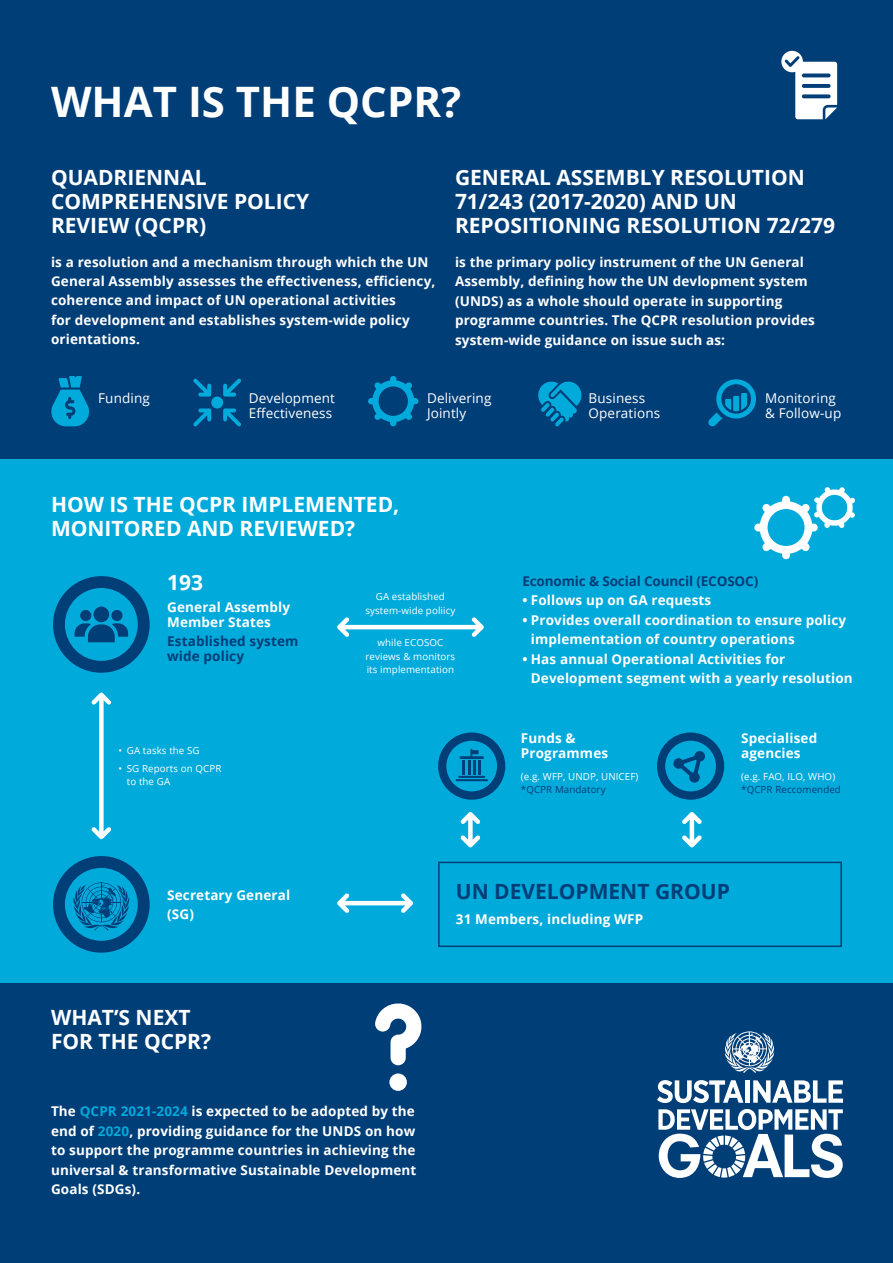
<style>
.page{position:relative;width:893px;height:1263px;background:#003e78}
.page>*{position:absolute;margin:0;border:0;box-sizing:border-box;transform-origin:0 0}
.t1{font:700 42px "Open Sans";color:#fff}
.t2{font:700 21px/24px "Open Sans";color:#fff}
.t3{font:700 21px "Open Sans";color:#003e78}
.t4{font:700 13.5px/19.5px "Open Sans";letter-spacing:.01em;color:#fff}
.t5{font:13.5px/15px "Open Sans";letter-spacing:.01em;color:#fff}
.t6{font:700 13.5px/15px "Open Sans";color:#003e78}
.t7{font:9.75px/13.5px "Open Sans";letter-spacing:.01em;color:#fff;text-align:center}
.t8{font:9.75px "Open Sans";letter-spacing:.01em;color:#003e78}
.s1{color:#00aadb}
</style>
<div class="page">
<svg style="left:538px;top:381px;width:44px;height:45px"></svg>
<div style="left:211px;top:397px;width:12px;height:11px;background:#00aadb;border-radius:50%"></div>
<svg style="left:223px;top:378px;width:18px;height:19px"></svg>
<svg style="left:193px;top:378px;width:18px;height:19px"></svg>
<svg style="left:223px;top:408px;width:18px;height:18px"></svg>
<svg style="left:193px;top:408px;width:18px;height:18px"></svg>
<svg style="left:368px;top:376px;width:50px;height:50px"></svg>
<svg style="left:708px;top:379px;width:48px;height:48px"></svg>
<div style="left:0;top:459px;width:893px;height:523px;background:#00aadb"></div>
<svg style="left:657px;top:1080px;width:86px;height:23px"></svg>
<div style="left:745px;top:1080px;width:5px;height:23px;background:#fff"></div>
<svg style="left:753px;top:1080px;width:90px;height:23px"></svg>
<svg style="left:725px;top:1031px;width:49px;height:42px"></svg>
<svg style="left:658px;top:1109px;width:185px;height:69px"></svg>
<svg style="left:781px;top:51px;width:56px;height:68px"></svg>
<svg style="left:51px;top:376px;width:39px;height:50px"></svg>
<div style="left:53px;top:576px;width:97px;height:97px;background:#003e78;border-radius:50%"></div>
<div style="left:65px;top:588px;width:73px;height:73px;background:#00aadb;border-radius:50%"></div>
<svg style="left:75px;top:623px;width:53px;height:19px"></svg>
<div style="left:94px;top:607px;width:15px;height:15px;background:#003e78;border-radius:50%"></div>
<div style="left:80px;top:610px;width:11px;height:11px;background:#003e78;border-radius:50%"></div>
<div style="left:111px;top:610px;width:12px;height:11px;background:#003e78;border-radius:50%"></div>
<div style="left:53px;top:856px;width:97px;height:97px;background:#003e78;border-radius:50%"></div>
<div style="left:65px;top:868px;width:73px;height:73px;background:#00aadb;border-radius:50%"></div>
<div style="left:438px;top:732px;width:67px;height:68px;background:#003e78;border-radius:50%"></div>
<div style="left:446px;top:741px;width:51px;height:50px;background:#00aadb;border-radius:50%"></div>
<div style="left:657px;top:732px;width:67px;height:68px;background:#003e78;border-radius:50%"></div>
<div style="left:665px;top:741px;width:51px;height:50px;background:#00aadb;border-radius:50%"></div>
<svg style="left:337px;top:893px;width:76px;height:20px"></svg>
<svg style="left:460px;top:812px;width:20px;height:35px"></svg>
<svg style="left:682px;top:812px;width:20px;height:35px"></svg>
<svg style="left:73px;top:882px;width:56px;height:48px"></svg>
<div style="left:389px;top:1073px;width:18px;height:18px;background:#fff;border-radius:50%"></div>
<svg style="left:375px;top:1003px;width:46px;height:62px"></svg>
<div style="left:438px;top:862px;width:404px;height:85px;border:2px solid #003e78"></div>
<hr style="left:455px;top:779px;width:33px;height:2px;background:#003e78">
<hr style="left:458px;top:776px;width:27px;height:2px;background:#003e78">
<svg style="left:460px;top:749px;width:24px;height:25px"></svg>
<svg style="left:337px;top:617px;width:147px;height:20px"></svg>
<svg style="left:91px;top:693px;width:20px;height:146px"></svg>
<svg style="left:673px;top:751px;width:32px;height:32px"></svg>
<svg style="left:754px;top:487px;width:101px;height:72px"></svg>
<h1 class="t1" style="left:51px;top:72px;width:412px">WHAT IS THE QCPR?</h1>
<h2 class="t2" style="left:51px;top:165px;width:260px">QUADRIENNAL<br>COMPREHENSIVE POLICY<br>REVIEW (QCPR)</h2>
<p class="t4" style="left:51px;top:251px;width:386px">is a resolution and a mechanism through which the UN General Assembly assesses the effectiveness, efficiency, coherence and impact of UN operational activities<br>for development and establishes system-wide policy orientations.</p>
<h2 class="t2" style="left:455px;top:165px;width:382px">GENERAL ASSEMBLY RESOLUTION<br>71/243 (2017-2020) AND UN<br>REPOSITIONING RESOLUTION 72/279</h2>
<p class="t4" style="left:455px;top:252px;width:361px">is the primary policy instrument of the UN General Assembly, defining how the UN devlopment system (UNDS) as a whole should operate in supporting programme countries. The QCPR resolution provides system-wide guidance on issue such as:</p>
<p class="t5" style="left:98px;top:390px;width:53px">Funding</p>
<p class="t5" style="left:427px;top:390px;width:66px">Delivering<br>Jointly</p>
<p class="t5" style="left:589px;top:390px;width:73px">Business<br>Operations</p>
<p class="t5" style="left:249px;top:390px;width:88px">Development<br>Effectiveness</p>
<h2 class="t2" style="left:51px;top:492px;width:350px">HOW IS THE QCPR IMPLEMENTED,<br>MONITORED AND REVIEWED?</h2>
<p class="t5" style="left:765px;top:390px;width:78px">Monitoring &amp; Follow-up</p>
<h2 class="t2" style="left:167px;top:570px;width:37px">193</h2>
<p class="t4" style="left:167px;top:599px;width:124px;line-height:15px">General Assembly<br>Member States</p>
<p class="t6" style="left:167px;top:634px;width:133px">Established system wide policy</p>
<p class="t7" style="left:118px;top:743px;width:83px">• GA tasks the SG</p>
<p class="t7" style="left:127px;top:761px;width:96px;text-align:left;text-indent:-9px">• SG Reports on QCPR to the GA</p>
<p class="t4" style="left:167px;top:885px;width:124px">Secretary General (SG)</p>
<h2 class="t2" style="left:51px;top:1005px;width:162px">WHAT’S NEXT<br>FOR THE QCPR?</h2>
<p class="t7" style="left:365px;top:590px;width:91px">GA established system-wide poliicy</p>
<p class="t7" style="left:366px;top:635px;width:91px">while ECOSOC reviews &amp; monitors its implementation</p>
<p class="t6" style="left:522px;top:573px;width:237px">Economic &amp; Social Council (ECOSOC)</p>
<p class="t4" style="left:522px;top:590px;width:190px">• Follows up on GA requests</p>
<p class="t4" style="left:531px;top:610px;width:317px;text-indent:-9px">• Provides overall coordination to ensure policy implementation of country operations</p>
<p class="t4" style="left:531px;top:649px;width:323px;text-indent:-9px">• Has annual Operational Activities for<br>Development segment with a yearly resolution</p>
<p class="t4" style="left:521px;top:730px;width:89px;line-height:15px">Funds &amp;<br>Programmes</p>
<p class="t7" style="left:521px;top:769px;width:119px">(e.g. WFP, UNDP, UNICEF)</p>
<p class="t8" style="left:521px;top:783px;width:86px">*QCPR Mandatory</p>
<p class="t4" style="left:741px;top:730px;width:77px;line-height:15px">Specialised agencies</p>
<p class="t7" style="left:741px;top:769px;width:95px">(e.g. FAO, ILO, WHO)</p>
<p class="t8" style="left:741px;top:783px;width:101px">*QCPR Reccomended</p>
<h2 class="t3" style="left:456px;top:876px;width:275px">UN DEVELOPMENT GROUP</h2>
<p class="t4" style="left:456px;top:909px;width:189px">31 Members, including WFP</p>
<p class="t4" style="left:51px;top:1101px;width:367px;text-align:justify">The <span class="s1">QCPR 2021-2024</span> is expected to be adopted by the end of <span class="s1">2020</span>, providing guidance for the UNDS on how to support the programme countries in achieving the universal &amp; transformative Sustainable Development Goals (SDGs).</p>
</div>
